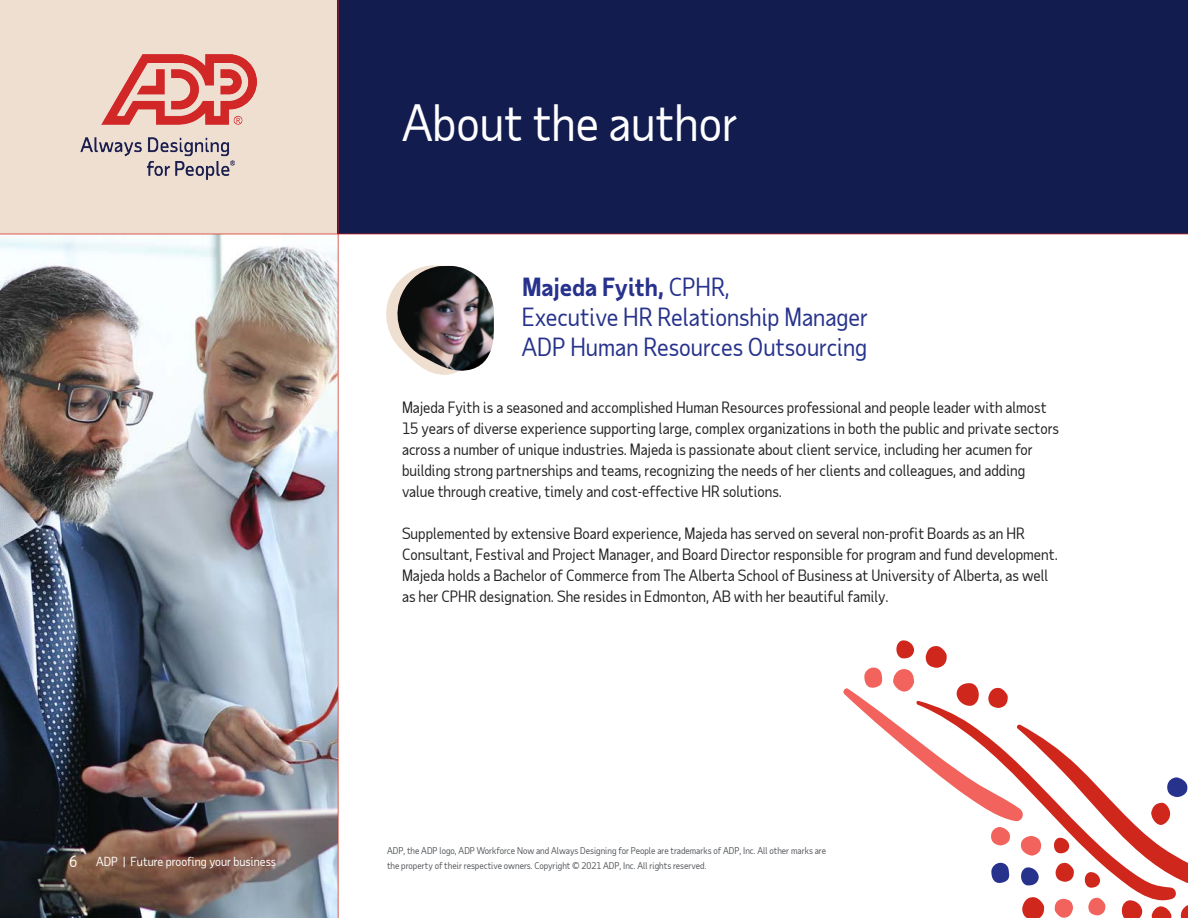
<style>
.page{position:relative;width:1188px;height:918px;background:#fff}
.page>*{position:absolute;margin:0;border:0;box-sizing:border-box;transform-origin:0 0}
.Brochure_title{font:48px "Taub Sans";color:#fff}
.First-level_heading{font:24px/30px "Taub Sans";color:#26328c}
.Body{font:15px/21px "Taub Sans";color:#222}
.Body-2{font:15px "Taub Sans";color:#fff}
.Body-3{font:12px "Taub Sans";color:#fff}
.t1{font:9px/15px "Taub Sans";color:#54565a}
.s1{font-weight:700}
</style>
<div class="page">
<div style="left:0;top:0;width:338px;height:234px;background:#efdfd1"></div>
<div style="left:338px;top:0;width:850px;height:234px;background:#121c4e"></div>
<img style="left:81px;top:54px;width:176px;height:126px">
<img style="left:0;top:235px;width:338px;height:683px">
<hr style="left:338px;top:0;width:1px;height:918px;background:#d0271d">
<svg style="left:843px;top:640px;width:345px;height:278px"></svg>
<hr style="left:0;top:233px;width:1188px;height:2px;background:#d0271d">
<svg style="left:386px;top:265px;width:71px;height:110px"></svg>
<img style="left:393px;top:266px;width:101px;height:106px">
<p class="Brochure_title" style="left:402px;top:92px;width:338px">About the author</p>
<p class="First-level_heading" style="left:522px;top:271px;width:348px"><span class="s1">Majeda Fyith,</span> CPHR,<br>Executive HR Relationship Manager<br>ADP Human Resources Outsourcing</p>
<p class="Body" style="left:402px;top:396px;width:658px">Majeda Fyith is a seasoned and accomplished Human Resources professional and people leader with almost 15 years of diverse experience supporting large, complex organizations in both the public and private sectors across a number of unique industries. Majeda is passionate about client service, including her acumen for building strong partnerships and teams, recognizing the needs of her clients and colleagues, and adding value through creative, timely and cost-effective HR solutions.</p>
<p class="Body" style="left:402px;top:522px;width:657px">Supplemented by extensive Board experience, Majeda has served on several non-profit Boards as an HR Consultant, Festival and Project Manager, and Board Director responsible for program and fund development.<br>Majeda holds a Bachelor of Commerce from The Alberta School of Business at University of Alberta, as well as her CPHR designation. She resides in Edmonton, AB with her beautiful family.</p>
<p class="Body-2" style="left:69px;top:851px;width:10px">6</p>
<p class="Body-3" style="left:96px;top:853px;width:181px">ADP | Future proofing your business</p>
<p class="t1" style="left:387px;top:843px;width:441px">ADP, the ADP logo, ADP Workforce Now and Always Designing for People are trademarks of ADP, Inc. All other marks are the property of their respective owners. Copyright © 2021 ADP, Inc. All rights reserved.</p>
</div>
